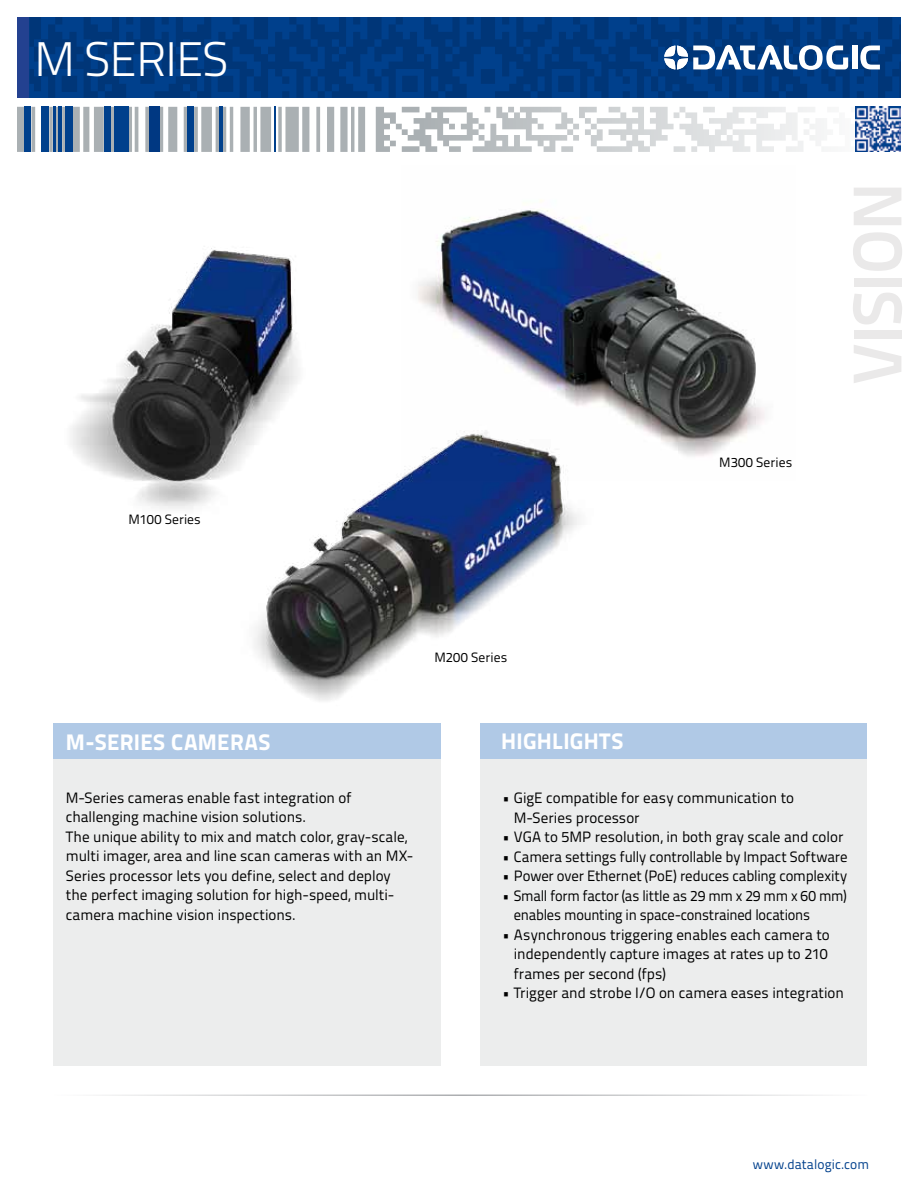
<style>
.page{position:relative;width:918px;height:1188px;background:#fff}
.page>*{position:absolute;margin:0;border:0;box-sizing:border-box;transform-origin:0 0}
.t1{font:700 69px "Titillium Text 22 L";letter-spacing:-.015em;color:#eae9e9}
.t2{font:300 48.45px "Titillium Text 22 L";letter-spacing:-.02em;color:#fff}
.t3{font:800 22.5px "Titillium Text 22 L";letter-spacing:.015em;color:#fff}
.t4{font:15px/19.5px "Titillium Text 22 L";color:#000}
.t5{font:15px/19.5px "Titillium Text 22 L";color:#000;scale:.96 1}
.t6{font:13.5px "Titillium Text 22 L";letter-spacing:.01em;color:#000}
.t7{font:13.5px "Titillium Text 22 L";letter-spacing:.005em;color:#00408c}
</style>
<div class="page">
<svg style="left:402px;top:107px;width:422px;height:45px"></svg>
<div style="left:42px;top:107px;width:7px;height:45px;background:#00408c"></div>
<div style="left:66px;top:107px;width:7px;height:45px;background:#00408c"></div>
<div style="left:25px;top:107px;width:6px;height:45px;background:#00408c"></div>
<hr style="left:53px;top:107px;width:2px;height:45px;background:#00408c">
<hr style="left:59px;top:107px;width:3px;height:45px;background:#00408c">
<hr style="left:274px;top:107px;width:2px;height:45px;background:#00408c">
<div style="left:187px;top:107px;width:7px;height:45px;background:#00408c"></div>
<hr style="left:219px;top:107px;width:4px;height:45px;background:#00408c">
<div style="left:104px;top:107px;width:7px;height:45px;background:#00408c"></div>
<div style="left:114px;top:107px;width:15px;height:45px;background:#00408c"></div>
<div style="left:149px;top:107px;width:11px;height:45px;background:#003882"></div>
<svg style="left:855px;top:107px;width:1px;height:45px"></svg>
<img style="left:856px;top:107px;width:45px;height:45px">
<svg style="left:30px;top:17px;width:871px;height:81px;background:#003a81"></svg>
<svg style="left:860px;top:46px;width:20px;height:23px"></svg>
<div style="left:852px;top:46px;width:5px;height:23px;background:#fff"></div>
<svg style="left:664px;top:45px;width:184px;height:25px"></svg>
<hr style="left:51px;top:1095px;width:816px;height:1px;background:#a7a9ac">
<img style="left:71px;top:248px;width:228px;height:261px">
<img style="left:223px;top:413px;width:356px;height:311px">
<img style="left:402px;top:200px;width:363px;height:281px">
<div style="left:480px;top:758px;width:387px;height:308px;background:#eceded"></div>
<div style="left:480px;top:723px;width:387px;height:35px;background:#b0c9e6"></div>
<div style="left:54px;top:759px;width:387px;height:307px;background:#eceded"></div>
<div style="left:54px;top:724px;width:387px;height:35px;background:#b0c9e6"></div>
<h2 class="t2" style="left:34px;top:24px;width:196px">M SERIES</h2>
<p class="t6" style="left:129px;top:510px;width:74px">M100 Series</p>
<h3 class="t3" style="left:66px;top:724px;width:206px">M-SERIES CAMERAS</h3>
<p class="t6" style="left:434px;top:647px;width:74px">M200 Series</p>
<h3 class="t3" style="left:501px;top:723px;width:124px">highlightS</h3>
<p class="t6" style="left:719px;top:452px;width:75px">M300 Series</p>
<h1 class="t1" style="left:824px;top:385px;width:204px;rotate:-90deg">vision</h1>
<p class="t4" style="left:66px;top:787px;width:349px">M-Series cameras enable fast integration of challenging machine vision solutions.<br>The unique ability to mix and match color, gray-scale, multi imager, area and line scan cameras with an MX-Series processor lets you define, select and deploy the perfect imaging solution for high-speed, multi&shy;camera machine vision inspections.</p>
<p class="t4" style="left:514px;top:787px;width:282px;text-indent:-12px">• GigE compatible for easy communication to<br>M-Series processor</p>
<p class="t4" style="left:502px;top:826px;width:343px">• VGA to 5MP resolution, in both gray scale and color</p>
<p class="t4" style="left:502px;top:846px;width:347px">• Camera settings fully controllable by Impact Software</p>
<p class="t4" style="left:502px;top:865px;width:347px">• Power over Ethernet (PoE) reduces cabling complexity</p>
<p class="t5" style="left:514px;top:885px;width:348px;text-indent:-12px">• Small form factor (as little as 29 mm x 29 mm x 60 mm) enables mounting in space-constrained locations</p>
<p class="t4" style="left:514px;top:924px;width:317px;text-indent:-12px">• Asynchronous triggering enables each camera to independently capture images at rates up to 210 frames per second (fps)</p>
<p class="t4" style="left:502px;top:982px;width:344px">• Trigger and strobe I/O on camera eases integration</p>
<p class="t7" style="left:753px;top:1154px;width:118px">www.datalogic.com</p>
</div>
